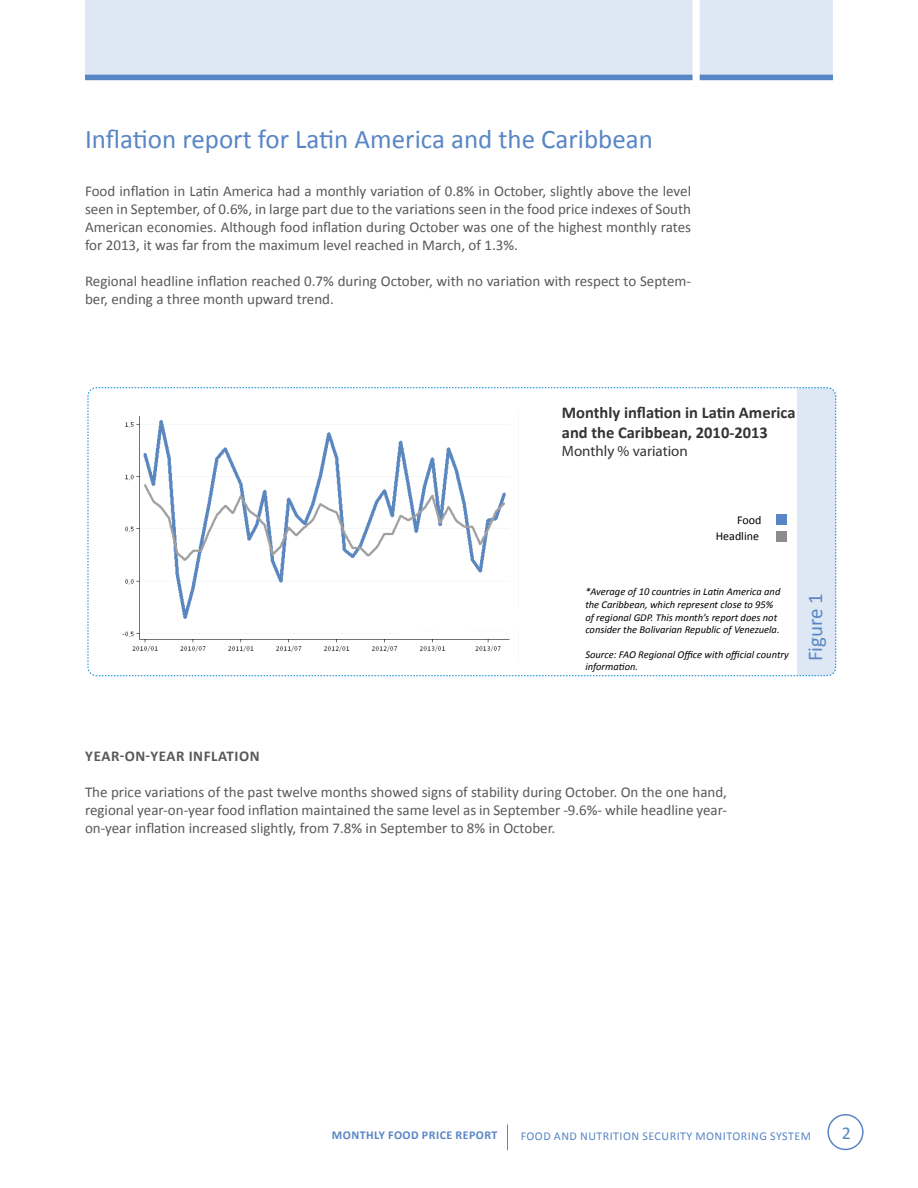
<style>
.page{position:relative;width:918px;height:1188px;background:#fff}
.page>*{position:absolute;margin:0;border:0;box-sizing:border-box;transform-origin:0 0}
.t1{font:27px "Calibri";color:#5886c5}
.t2{font:21px "Calibri";color:#5886c5}
.t3{font:18px "Calibri";color:#5886c5}
.t4{font:700 16.5px/19.8px "Calibri";color:#333}
.t5{font:15px/18px "Calibri";color:#58595b;text-align:justify}
.t6{font:700 15px "Calibri";color:#58595b}
.t7{font:15px "Myriad Pro";color:#333}
.t8{font:12px "Calibri";letter-spacing:.04em;color:#5886c5}
.t9{font:700 12px "Calibri";letter-spacing:.04em;color:#5886c5}
.t10{font:12px/16px "Calibri";color:#000;text-align:right}
.t11{font:italic 10.5px/12.6px "Calibri";color:#000}
</style>
<div class="page">
<div style="left:827px;top:1114px;width:37px;height:36px;border:2px solid #5886c5;border-radius:50%"></div>
<svg style="left:507px;top:1124px;width:1px;height:26px"></svg>
<div style="left:85px;top:0;width:748px;height:75px;background:#dee8f5"></div>
<div style="left:85px;top:75px;width:748px;height:5px;background:#5886c5"></div>
<svg style="left:87px;top:387px;width:749px;height:289px"></svg>
<div style="left:776px;top:515px;width:11px;height:10px;background:#5886c5"></div>
<div style="left:776px;top:531px;width:11px;height:11px;background:#8c8c8c"></div>
<div style="left:409px;top:602px;width:137px;height:20px;background:#fff"></div>
<div style="left:529px;top:650px;width:33px;height:13px;background:#fff"></div>
<img style="left:115px;top:412px;width:404px;height:249px">
<div style="left:391px;top:608px;width:155px;height:21px;background:#fff"></div>
<h1 class="t1" style="left:85px;top:122px;width:570px">Inflation report for Latin America and the Caribbean</h1>
<p class="t5" style="left:85px;top:182px;width:608px">Food inflation in Latin America had a monthly variation of 0.8% in October, slightly above the level seen in September, of 0.6%, in large part due to the variations seen in the food price indexes of South American economies. Although food inflation during October was one of the highest monthly rates for 2013, it was far from the maximum level reached in March, of 1.3%.</p>
<p class="t5" style="left:85px;top:272px;width:608px">Regional headline inflation reached 0.7% during October, with no variation with respect to Septem&shy;ber, ending a three month upward trend.</p>
<p class="t4" style="left:562px;top:403px;width:235px">Monthly inflation in Latin America and the Caribbean, 2010-2013</p>
<p class="t7" style="left:562px;top:442px;width:127px">Monthly % variation</p>
<p class="t10" style="left:716px;top:512px;width:47px">Food<br>Headline</p>
<p class="t11" style="left:585px;top:585px;width:197px">*Average of 10 countries in Latin America and the Caribbean, which represent close to 95% of regional GDP. This month’s report does not consider the Bolivarian Republic of Venezuela.</p>
<p class="t11" style="left:585px;top:648px;width:205px">Source: FAO Regional Office with official country information.</p>
<h2 class="t2" style="left:802px;top:661px;width:70px;rotate:-90deg">Figure 1</h2>
<p class="t6" style="left:85px;top:747px;width:113px">Year-on-year inflation</p>
<p class="t5" style="left:85px;top:783px;width:644px">The price variations of the past twelve months showed signs of stability during October. On the one hand, regional year-on-year food inflation maintained the same level as in September -9.6%- while headline year&shy;on-year inflation increased slightly, from 7.8% in September to 8% in October.</p>
<p class="t9" style="left:332px;top:1127px;width:20px">Monthl</p>
<p class="t9" style="left:379px;top:1127px;width:85px">y Food Price Repo</p>
<p class="t9" style="left:485px;top:1127px;width:13px">rt</p>
<p class="t8" style="left:521px;top:1128px;width:290px">Foo d and nutritio n security mo nitori ng system</p>
<p class="t3" style="left:842px;top:1121px;width:11px">2</p>
</div>
